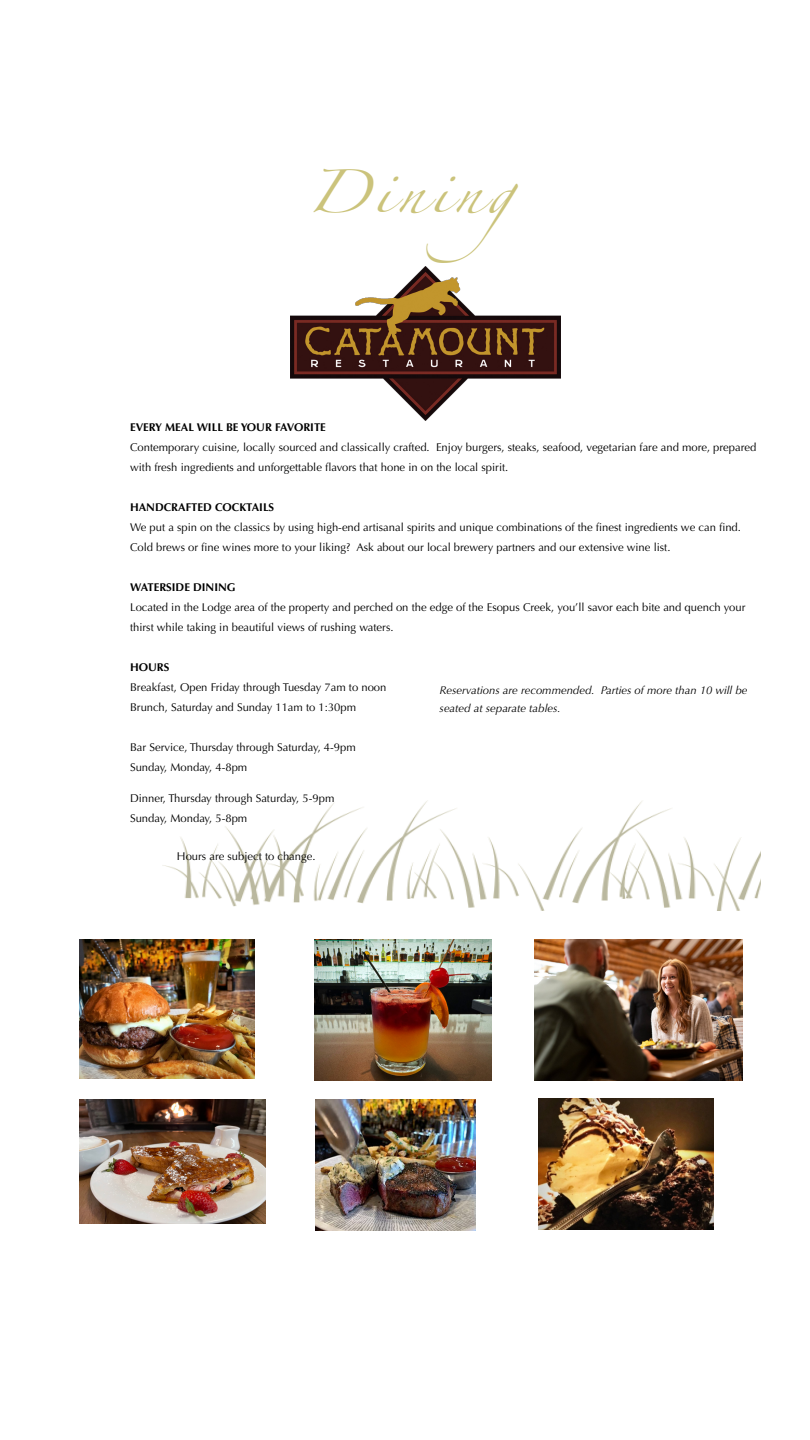
<style>
.page{position:relative;width:810px;height:1440px;background:#fff}
.page>*{position:absolute;margin:0;border:0;box-sizing:border-box;transform-origin:0 0}
.t1{font:38.75px "Zapfino";letter-spacing:.1em;color:#cbc37b;scale:1.12 1}
.t2{font:11.25px/20px "Optima";color:#000}
.t3{font:italic 11.25px/18.8px "Optima";color:#000}
.t4{font:700 11.25px "Optima";color:#000}
</style>
<div class="page">
<img style="left:80px;top:940px;width:174px;height:139px">
<img style="left:538px;top:1098px;width:175px;height:131px">
<img style="left:535px;top:940px;width:208px;height:141px">
<img style="left:315px;top:940px;width:176px;height:141px">
<img style="left:80px;top:1099px;width:186px;height:125px">
<img style="left:315px;top:1100px;width:161px;height:130px">
<img style="left:162px;top:800px;width:598px;height:111px">
<img style="left:291px;top:267px;width:270px;height:154px">
<h1 class="t1" style="left:306px;top:176px;width:244px">Dining</h1>
<p class="t4" style="left:130px;top:421px;width:197px">EVERY MEAL WILL BE YOUR FAVORITE</p>
<p class="t2" style="left:130px;top:437px;width:628px">Contemporary cuisine, locally sourced and classically crafted. Enjoy burgers, steaks, seafood, vegetarian fare and more, prepared with fresh ingredients and unforgettable flavors that hone in on the local spirit.</p>
<p class="t4" style="left:130px;top:501px;width:146px">HANDCRAFTED COCKTAILS</p>
<p class="t2" style="left:130px;top:517px;width:612px">We put a spin on the classics by using high-end artisanal spirits and unique combinations of the finest ingredients we can find.<br>Cold brews or fine wines more to your liking? Ask about our local brewery partners and our extensive wine list.</p>
<p class="t4" style="left:130px;top:581px;width:107px">WATERSIDE DINING</p>
<p class="t2" style="left:130px;top:597px;width:617px">Located in the Lodge area of the property and perched on the edge of the Esopus Creek, you’ll savor each bite and quench your thirst while taking in beautiful views of rushing waters.</p>
<p class="t4" style="left:130px;top:661px;width:41px">HOURS</p>
<p class="t2" style="left:130px;top:677px;width:258px">Breakfast, Open Friday through Tuesday 7am to noon<br>Brunch, Saturday and Sunday 11am to 1:30pm</p>
<p class="t2" style="left:130px;top:737px;width:227px">Bar Service, Thursday through Saturday, 4-9pm<br>Sunday, Monday, 4-8pm</p>
<p class="t2" style="left:130px;top:789px;width:206px">Dinner, Thursday through Saturday, 5-9pm<br>Sunday, Monday, 5-8pm</p>
<p class="t2" style="left:177px;top:846px;width:140px">Hours are subject to change.</p>
<p class="t3" style="left:440px;top:680px;width:309px">Reservations are recommended. Parties of more than 10 will be seated at separate tables.</p>
</div>
